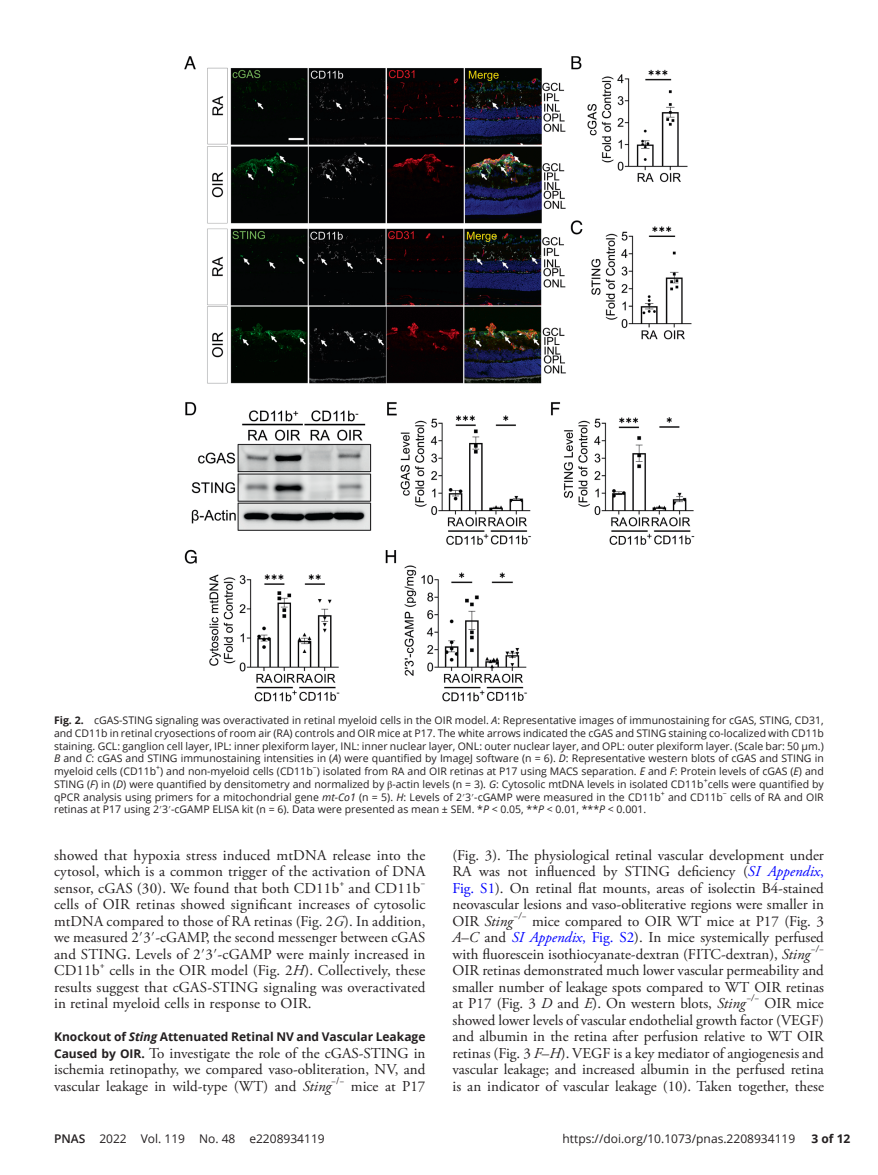
<style>
.page{position:relative;width:878px;height:1175px;background:#fff}
.page>*{position:absolute;margin:0;border:0;box-sizing:border-box;transform-origin:0 0}
.t1{font:15px/16.5px "Adobe Garamond Pro";color:#231f20;text-align:justify}
.t2{font:12px "Open Sans";color:#231f20}
.t3{font:700 12px "Open Sans";color:#231f20}
.t4{font:10.5px/12.8px "Open Sans";color:#231f20;text-align:justify}
.t5{font:italic 10.05px "Adobe Garamond Pro";color:#231f20}
.t6{font:10.05px "Adobe Garamond Pro";color:#231f20}
.t7{font:7.05px "Open Sans";color:#231f20}
.s1{font-weight:700}
.s2{font-style:italic}
.s3{font-family:"STIX"}
.s4{font-family:"Open Sans";font-weight:700;font-size:12px}
.s5{font-style:italic;color:#00f}
.s6{color:#00f}
.s7{font-weight:600}
</style>
<div class="page">
<img style="left:184px;top:56px;width:510px;height:646px">
<p class="t4" style="left:54px;top:713px;width:771px"><span class="s1">Fig. 2.</span> cGAS-STING signaling was overactivated in retinal myeloid cells in the OIR model. <span class="s2">A</span>: Representative images of immunostaining for cGAS, STING, CD31, and CD11b in retinal cryosections of room air (RA) controls and OIR mice at P17. The white arrows indicated the cGAS and STING staining co-localized with CD11b staining. GCL: ganglion cell layer, IPL: inner plexiform layer, INL: inner nuclear layer, ONL: outer nuclear layer, and OPL: outer plexiform layer. (Scale bar: 50 µm.)<br><span class="s2">B</span> and <span class="s2">C</span>: cGAS and STING immunostaining intensities in (<span class="s2">A</span>) were quantified by ImageJ software (n = 6). <span class="s2">D</span>: Representative western blots of cGAS and STING in myeloid cells (CD11b ) and non-myeloid cells (CD11b ) isolated from RA and OIR retinas at P17 using MACS separation. <span class="s2">E</span> and <span class="s2">F</span>: Protein levels of cGAS (<span class="s2">E</span>) and</p>
<p class="t7" style="left:156px;top:763px;width:5px">+</p>
<p class="t7" style="left:312px;top:763px;width:5px">−</p>
<p class="t4" style="left:54px;top:777px;width:771px">STING (<span class="s2">F</span>) in (<span class="s2">D</span>) were quantified by densitometry and normalized by <span class="s3">β</span>-actin levels (n = 3). <span class="s2">G</span>: Cytosolic mtDNA levels in isolated CD11b cells were quantified by</p>
<p class="t7" style="left:703px;top:775px;width:5px">+</p>
<p class="t4" style="left:54px;top:790px;width:608px">qPCR analysis using primers for a mitochondrial gene <span class="s2">mt-Co1</span> (n = 5). <span class="s2">H</span>: Levels of 2<span class="s3">′</span>3<span class="s3">′</span>-cGAMP were measured in the CD11b</p>
<p class="t7" style="left:660px;top:788px;width:5px">+</p>
<p class="t4" style="left:668px;top:790px;width:56px">and CD11b</p>
<p class="t7" style="left:722px;top:788px;width:5px">−</p>
<p class="t4" style="left:729px;top:790px;width:95px">cells of RA and OIR</p>
<p class="t4" style="left:54px;top:803px;width:593px">retinas at P17 using 2<span class="s3">′</span>3<span class="s3">′</span>-cGAMP ELISA kit (n = 6). Data were presented as mean ± SEM. *<span class="s2">P</span> &lt; 0.05, **<span class="s2">P</span> &lt; 0.01, ***<span class="s2">P</span> &lt; 0.001.</p>
<p class="t1" style="left:54px;top:847px;width:373px">showed that hypoxia stress induced mtDNA release into the cytosol, which is a common trigger of the activation of DNA sensor, cGAS (30). We found that both CD11b</p>
<p class="t6" style="left:339px;top:876px;width:6px">+</p>
<p class="t1" style="left:348px;top:880px;width:73px">and CD11b</p>
<p class="t6" style="left:420px;top:876px;width:6px">−</p>
<p class="t1" style="left:54px;top:896px;width:373px">cells of OIR retinas showed significant increases of cytosolic mtDNA compared to those of RA retinas (Fig. 2<span class="s2">G</span>). In addition, we measured 2<span class="s3">′</span>3<span class="s3">′</span>-cGAMP, the second messenger between cGAS and STING. Levels of 2<span class="s3">′</span>3<span class="s3">′</span>-cGAMP were mainly increased in CD11b</p>
<p class="t6" style="left:100px;top:959px;width:6px">+</p>
<p class="t1" style="left:54px;top:962px;width:373px;text-indent:55px">cells in the OIR model (Fig. 2<span class="s2">H</span>). Collectively, these results suggest that cGAS-STING signaling was overactivated in retinal myeloid cells in response to OIR.</p>
<p class="t3" style="left:54px;top:1028px;width:373px">Knockout of <span class="s2">Sting</span> Attenuated Retinal NV and Vascular Leakage</p>
<p class="t1" style="left:54px;top:1045px;width:373px"><span class="s4">Caused by OIR.</span> To investigate the role of the cGAS-STING in ischemia retinopathy, we compared vaso-obliteration, NV, and vascular leakage in wild-type (WT) and <span class="s2">Sting</span></p>
<p class="t6" style="left:331px;top:1074px;width:15px">−/−</p>
<p class="t1" style="left:351px;top:1078px;width:76px">mice at P17</p>
<p class="t1" style="left:452px;top:847px;width:373px">(Fig. 3). The physiological retinal vascular development under RA was not influenced by STING deficiency (<span class="s5">SI Appendix</span><span class="s6">, Fig. S1</span>). On retinal flat mounts, areas of isolectin B4-stained neovascular lesions and vaso-obliterative regions were smaller in OIR <span class="s2">Sting</span></p>
<p class="t5" style="left:513px;top:909px;width:15px">−/−</p>
<p class="t1" style="left:452px;top:913px;width:373px;text-indent:79px">mice compared to OIR WT mice at P17 (Fig. 3<br><span class="s2">A</span>–<span class="s2">C</span> and <span class="s5">SI Appendix</span><span class="s6">, Fig. S2</span>). In mice systemically perfused with fluorescein isothiocyanate-dextran (FITC-dextran), <span class="s2">Sting</span></p>
<p class="t5" style="left:810px;top:942px;width:15px">−/−</p>
<p class="t1" style="left:452px;top:962px;width:373px">OIR retinas demonstrated much lower vascular permeability and smaller number of leakage spots compared to WT OIR retinas at P17 (Fig. 3 <span class="s2">D</span> and <span class="s2">E</span>). On western blots, <span class="s2">Sting</span></p>
<p class="t5" style="left:745px;top:992px;width:15px">−/−</p>
<p class="t1" style="left:452px;top:995px;width:373px;text-indent:312px">OIR mice showed lower levels of vascular endothelial growth factor (VEGF) and albumin in the retina after perfusion relative to WT OIR retinas (Fig. 3 <span class="s2">F</span>–<span class="s2">H</span>). VEGF is a key mediator of angiogenesis and vascular leakage; and increased albumin in the perfused retina is an indicator of vascular leakage (10). Taken together, these</p>
<p class="t2" style="left:54px;top:1130px;width:272px"><span class="s7">PNAS</span> 2022 Vol. 119 No. 48 e2208934119</p>
<p class="t2" style="left:562px;top:1130px;width:234px">https://doi.org/10.1073/pnas.2208934119</p>
<p class="t3" style="left:811px;top:1130px;width:40px">3 of 12</p>
</div>
